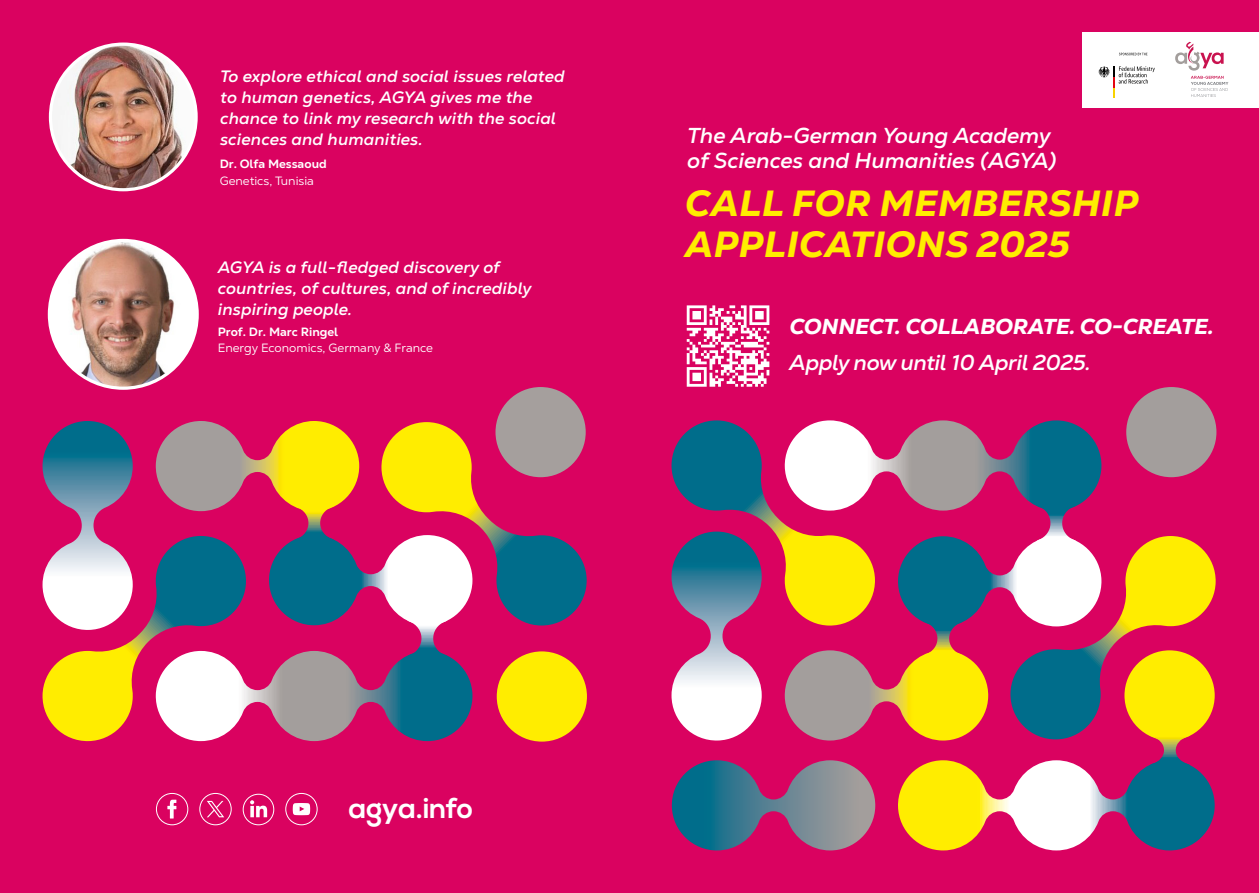
<style>
.page{position:relative;width:1259px;height:893px;background:#fff}
.page>*{position:absolute;margin:0;border:0;box-sizing:border-box;transform-origin:0 0}
.t1{font:italic 800 36.3px/40.8px "Nexa Text";letter-spacing:.01em;color:#ffed00}
.t2{font:700 28.65px "Nexa";color:#fff}
.t3{font:italic 700 21.6px/24.9px "Nexa Text";letter-spacing:-.005em;color:#fff}
.t4{font:italic 800 21.6px "Nexa Text";letter-spacing:-.01em;color:#fff}
.t5{font:italic 700 16.5px/21px "Nexa Text";letter-spacing:.01em;color:#fff}
.t6{font:12px "Nexa Text";color:#fff}
.t7{font:800 12px "Nexa Text";color:#fff}
</style>
<div class="page">
<div style="left:629px;top:0;width:630px;height:893px;background:#da0260"></div>
<div style="left:1082px;top:33px;width:177px;height:75px;background:#fff"></div>
<svg style="left:1175px;top:42px;width:53px;height:55px"></svg>
<svg style="left:1098px;top:66px;width:56px;height:32px"></svg>
<svg style="left:1119px;top:53px;width:28px;height:2px"></svg>
<svg style="left:687px;top:305px;width:82px;height:82px"></svg>
<div style="left:1126px;top:387px;width:90px;height:90px;background:#a39e9c;border-radius:50%"></div>
<svg style="left:671px;top:420px;width:545px;height:431px"></svg>
<div style="left:0;top:0;width:629px;height:893px;background:#da0260"></div>
<div style="left:495px;top:387px;width:91px;height:90px;background:#a59f9d;border-radius:50%"></div>
<svg style="left:42px;top:421px;width:545px;height:321px"></svg>
<div style="left:156px;top:793px;width:32px;height:32px;border:1px solid #fff;border-radius:50%"></div>
<svg style="left:167px;top:800px;width:9px;height:19px"></svg>
<div style="left:285px;top:793px;width:32px;height:32px;border:1px solid #fff;border-radius:50%"></div>
<svg style="left:293px;top:803px;width:17px;height:12px"></svg>
<div style="left:243px;top:794px;width:31px;height:31px;border:1px solid #fff;border-radius:50%"></div>
<svg style="left:250px;top:800px;width:17px;height:17px"></svg>
<div style="left:199px;top:793px;width:32px;height:32px;border:1px solid #fff;border-radius:50%"></div>
<svg style="left:207px;top:801px;width:17px;height:16px"></svg>
<img style="left:50px;top:44px;width:146px;height:146px;border-radius:73px">
<div style="left:49px;top:43px;width:149px;height:148px;border:3px solid #fff;border-radius:50%"></div>
<img style="left:49px;top:241px;width:148px;height:147px">
<div style="left:48px;top:239px;width:151px;height:151px;border:3px solid #fff;border-radius:50%"></div>
<p class="t5" style="left:220px;top:65px;width:346px">To explore ethical and social issues related to human genetics, AGYA gives me the chance to link my research with the social sciences and humanities.</p>
<p class="t7" style="left:220px;top:157px;width:108px">Dr. Olfa Messaoud</p>
<p class="t6" style="left:220px;top:173px;width:96px">Genetics, Tunisia</p>
<p class="t5" style="left:218px;top:256px;width:315px">AGYA is a full-fledged discovery of countries, of cultures, and of incredibly inspiring people.</p>
<p class="t7" style="left:218px;top:324px;width:122px">Prof. Dr. Marc Ringel</p>
<p class="t6" style="left:218px;top:341px;width:217px">Energy Economics, Germany &amp; France</p>
<h3 class="t3" style="left:687px;top:123px;width:371px">The Arab-German Young Academy of Sciences and Humanities (AGYA)</h3>
<h1 class="t1" style="left:685px;top:183px;width:455px">CALL FOR MEMBERSHIP<br>APPLICATIONS 2025</h1>
<h3 class="t4" style="left:789px;top:313px;width:426px">CONNECT. COLLABORATE. CO-CREATE.</h3>
<h3 class="t3" style="left:789px;top:350px;width:303px">Apply now until 10 April 2025.</h3>
<h2 class="t2" style="left:349px;top:791px;width:126px">agya.info</h2>
</div>
